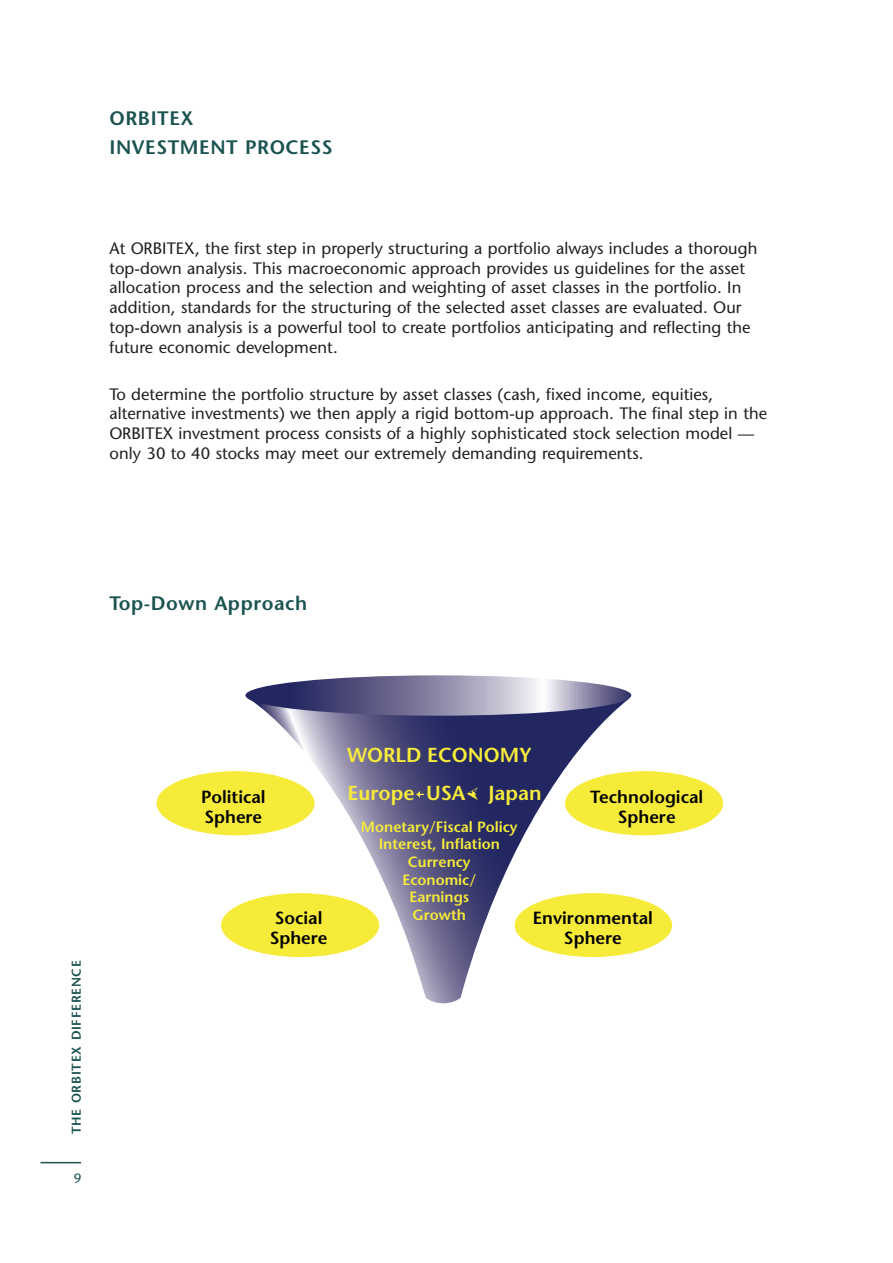
<style>
.page{position:relative;width:893px;height:1263px;background:#fff}
.page>*{position:absolute;margin:0;border:0;box-sizing:border-box;transform-origin:0 0}
.t1{font:600 20.25px/38.2px "Stone Sans";color:#f7eb3a}
.t2{font:600 19.5px/28.8px "Stone Sans";letter-spacing:.03em;color:#1b5351}
.t3{font:600 17.55px/20.2px "Stone Sans";color:#000}
.t4{font:16.5px/19.8px "Stone Sans";letter-spacing:.005em;color:#231f20}
.t5{font:600 14.85px/17.5px "Stone Sans";color:#f7eb3a;text-align:center}
.t6{font:13.5px "Stone Sans";color:#1b5351}
.t7{font:600 12.75px "Stone Sans";letter-spacing:.055em;color:#1b5351}
</style>
<div class="page">
<hr style="left:40px;top:1162px;width:41px;height:1px;background:#1b5351">
<svg style="left:248px;top:699px;width:381px;height:304px"></svg>
<svg style="left:245px;top:675px;width:386px;height:41px;background:#8482a3"></svg>
<div style="left:156px;top:771px;width:158px;height:64px;background:#f7eb3a;border-radius:50%"></div>
<div style="left:565px;top:771px;width:158px;height:64px;background:#f7eb3a;border-radius:50%"></div>
<div style="left:221px;top:893px;width:158px;height:64px;background:#f7eb3a;border-radius:50%"></div>
<div style="left:514px;top:893px;width:158px;height:64px;background:#f7eb3a;border-radius:50%"></div>
<svg style="left:416px;top:791px;width:8px;height:7px"></svg>
<svg style="left:467px;top:787px;width:11px;height:13px"></svg>
<p class="t2" style="left:110px;top:106px;width:224px">ORBITEX<br>INVESTMENT PROCESS</p>
<p class="t4" style="left:110px;top:240px;width:649px">At ORBITEX, the first step in properly structuring a portfolio always includes a thorough top-down analysis. This macroeconomic approach provides us guidelines for the asset allocation process and the selection and weighting of asset classes in the portfolio. In addition, standards for the structuring of the selected asset classes are evaluated. Our top-down analysis is a powerful tool to create portfolios anticipating and reflecting the future economic development.</p>
<p class="t4" style="left:110px;top:386px;width:659px">To determine the portfolio structure by asset classes (cash, fixed income, equities, alternative investments) we then apply a rigid bottom-up approach. The final step in the ORBITEX investment process consists of a highly sophisticated stock selection model — only 30 to 40 stocks may meet our extremely demanding requirements.</p>
<p class="t2" style="left:110px;top:591px;width:199px">Top-Down Approach</p>
<p class="t7" style="left:71px;top:1134px;width:175px;rotate:-90deg">THE ORBITEX DIFFERENCE</p>
<p class="t6" style="left:74px;top:1174px;width:9px">9</p>
<p class="t3" style="left:201px;top:789px;width:66px">Political<br>Sphere</p>
<p class="t3" style="left:270px;top:909px;width:59px">Social<br>Sphere</p>
<p class="t1" style="left:347px;top:738px;width:196px">WORLD ECONOMY<br>Europe USA Japan</p>
<p class="t5" style="left:361px;top:819px;width:158px">Monetary/Fiscal Policy<br>Interest, Inflation<br>Currency<br>Economic/<br>Earnings<br>Growth</p>
<p class="t3" style="left:590px;top:789px;width:115px;text-align:center">Technological<br>Sphere</p>
<p class="t3" style="left:532px;top:909px;width:122px;text-align:center">Environmental<br>Sphere</p>
</div>
